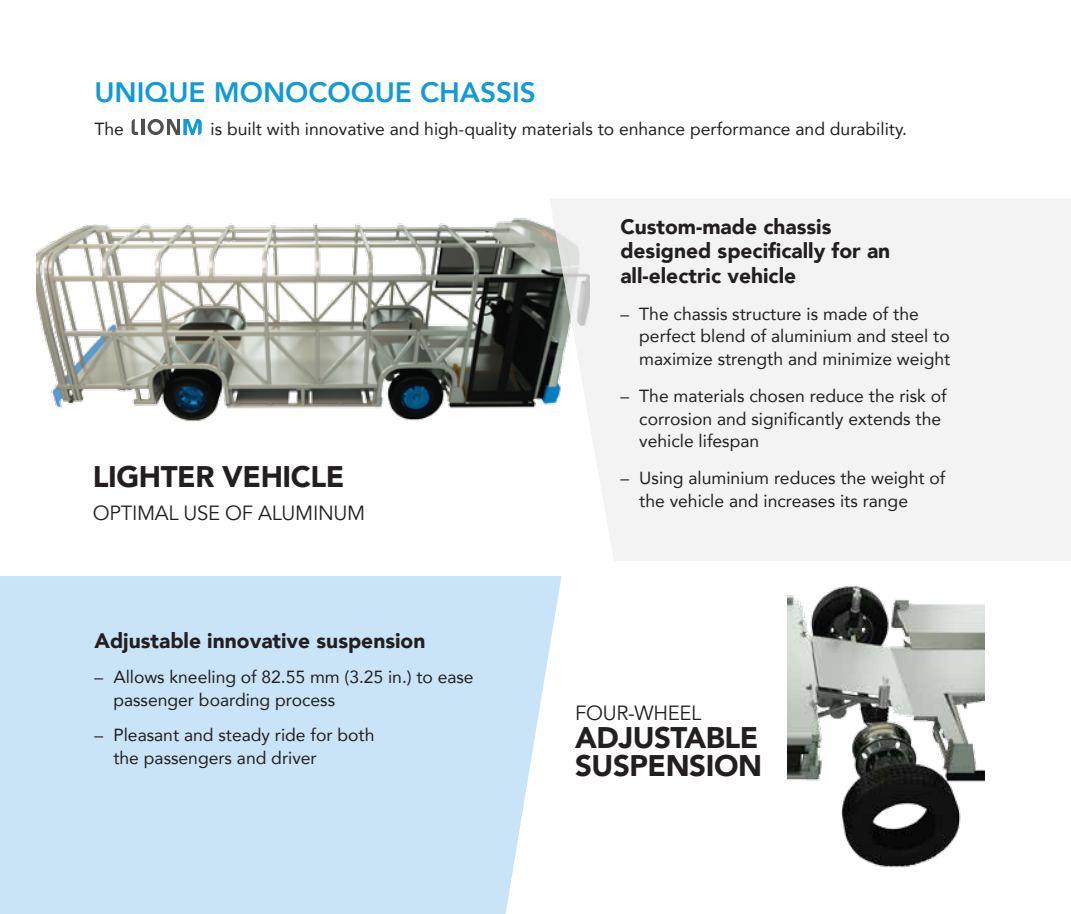
<style>
.page{position:relative;width:1071px;height:914px;background:#fff}
.page>*{position:absolute;margin:0;border:0;box-sizing:border-box;transform-origin:0 0}
.t1{font:900 29.75px/28px "Avenir";letter-spacing:-.015em;color:#231f20}
.t2{font:800 28px "Avenir";color:#109ad6}
.t3{font:900 21px/24.5px "Avenir";color:#231f20}
.t4{font:20.47px "Avenir";letter-spacing:-.015em;color:#231f20}
.t5{font:17.5px/22.8px "Avenir";color:#231f20}
</style>
<div class="page">
<img style="left:36px;top:218px;width:514px;height:203px">
<div style="left:550px;top:199px;width:521px;height:362px;background:#f3f3f4"></div>
<div style="left:0;top:576px;width:561px;height:338px;background:#c8e4f6"></div>
<img style="left:788px;top:553px;width:196px;height:315px">
<hr style="left:141px;top:119px;width:3px;height:16px;background:#4f5050">
<svg style="left:132px;top:119px;width:6px;height:16px"></svg>
<svg style="left:148px;top:119px;width:54px;height:16px"></svg>
<h2 class="t2" style="left:94px;top:70px;width:443px">UNIQUE MONOCOQUE CHASSIS</h2>
<p class="t5" style="left:94px;top:117px;width:31px">The</p>
<p class="t5" style="left:211px;top:117px;width:698px">is built with innovative and high-quality materials to enhance performance and durability.</p>
<h1 class="t1" style="left:93px;top:461px;width:253px">LIGHTER VEHICLE</h1>
<p class="t4" style="left:93px;top:501px;width:274px">OPTIMAL USE OF ALUMINUM</p>
<p class="t3" style="left:95px;top:628px;width:332px">Adjustable innovative suspension</p>
<p class="t5" style="left:113px;top:665px;width:362px;text-indent:-19px">– Allows kneeling of 82.55 mm (3.25 in.) to ease passenger boarding process</p>
<p class="t5" style="left:113px;top:723px;width:263px;text-indent:-19px">– Pleasant and steady ride for both the passengers and driver</p>
<p class="t3" style="left:620px;top:214px;width:271px">Custom-made chassis designed specifically for an all-electric vehicle</p>
<p class="t5" style="left:639px;top:301px;width:313px;text-indent:-19px">– The chassis structure is made of the perfect blend of aluminium and steel to maximize strength and minimize weight</p>
<p class="t5" style="left:639px;top:384px;width:309px;text-indent:-19px">– The materials chosen reduce the risk of corrosion and significantly extends the vehicle lifespan</p>
<p class="t5" style="left:639px;top:466px;width:308px;text-indent:-19px">– Using aluminium reduces the weight of the vehicle and increases its range</p>
<p class="t4" style="left:575px;top:701px;width:128px">FOUR-WHEEL</p>
<h1 class="t1" style="left:575px;top:723px;width:188px">ADJUSTABLE<br>SUSPENSION</h1>
</div>
